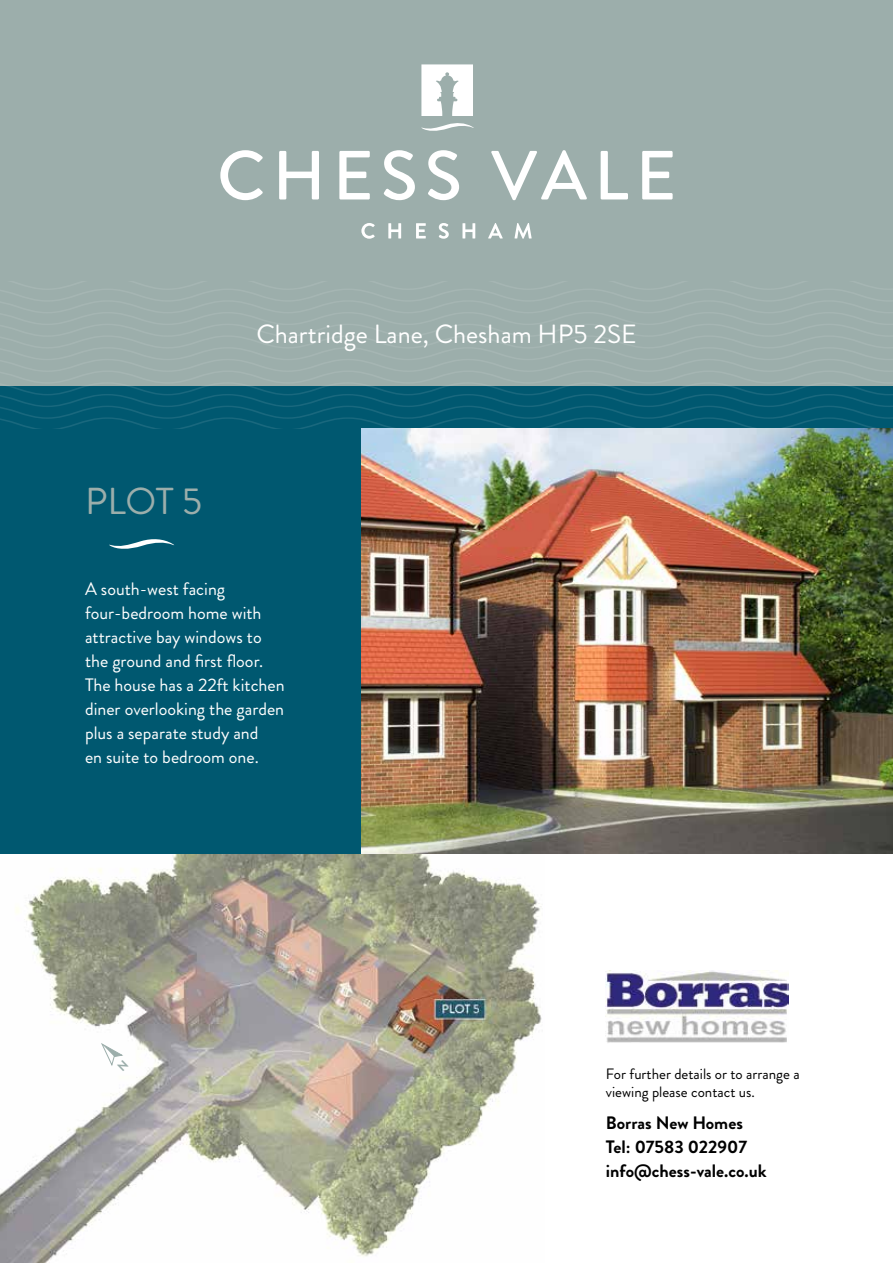
<style>
.page{position:relative;width:893px;height:1263px;background:#fff}
.page>*{position:absolute;margin:0;border:0;box-sizing:border-box;transform-origin:0 0}
.t1{font:37.5px "Brandon Grotesque";color:#9caeab}
.t2{font:26.25px "Brandon Grotesque";color:#fff}
.t3{font:18px/24px "Brandon Grotesque";color:#fff}
.t4{font:700 18px/24px "Brandon Grotesque";color:#000}
.t5{font:15px/18px "Brandon Grotesque";color:#000}
</style>
<div class="page">
<img style="left:0;top:853px;width:544px;height:410px">
<div style="left:0;top:386px;width:893px;height:467px;background:#005870"></div>
<img style="left:361px;top:428px;width:532px;height:425px">
<img style="left:606px;top:971px;width:183px;height:72px">
<div style="left:0;top:0;width:893px;height:386px;background:#9caeab"></div>
<svg style="left:0;top:386px;width:893px;height:42px"></svg>
<svg style="left:220px;top:150px;width:43px;height:50px"></svg>
<svg style="left:279px;top:151px;width:40px;height:48px"></svg>
<svg style="left:339px;top:151px;width:31px;height:48px"></svg>
<svg style="left:383px;top:150px;width:32px;height:50px"></svg>
<svg style="left:428px;top:150px;width:31px;height:50px"></svg>
<svg style="left:491px;top:150px;width:96px;height:50px"></svg>
<svg style="left:601px;top:151px;width:27px;height:48px"></svg>
<svg style="left:642px;top:151px;width:31px;height:48px"></svg>
<svg style="left:361px;top:223px;width:14px;height:16px"></svg>
<svg style="left:388px;top:223px;width:13px;height:15px"></svg>
<svg style="left:416px;top:223px;width:10px;height:15px"></svg>
<svg style="left:439px;top:223px;width:10px;height:16px"></svg>
<svg style="left:462px;top:223px;width:13px;height:15px"></svg>
<svg style="left:488px;top:223px;width:15px;height:15px"></svg>
<svg style="left:514px;top:223px;width:18px;height:16px"></svg>
<svg style="left:421px;top:64px;width:52px;height:52px"></svg>
<svg style="left:421px;top:123px;width:53px;height:8px"></svg>
<svg style="left:109px;top:539px;width:65px;height:10px"></svg>
<svg style="left:100px;top:1042px;width:29px;height:29px"></svg>
<h1 class="t1" style="left:85px;top:475px;width:118px">PLOT 5</h1>
<h2 class="t2" style="left:256px;top:316px;width:382px">Chartridge Lane, Chesham HP5 2SE</h2>
<p class="t3" style="left:85px;top:577px;width:201px">A south-west facing four-bedroom home with attractive bay windows to the ground and first floor.<br>The house has a 22ft kitchen diner overlooking the garden plus a separate study and<br>en suite to bedroom one.</p>
<p class="t5" style="left:606px;top:1065px;width:195px">For further details or to arrange a viewing please contact us.</p>
<p class="t4" style="left:606px;top:1111px;width:162px">Borras New Homes<br>Tel: 07583 022907 info@chess-vale.co.uk</p>
</div>
